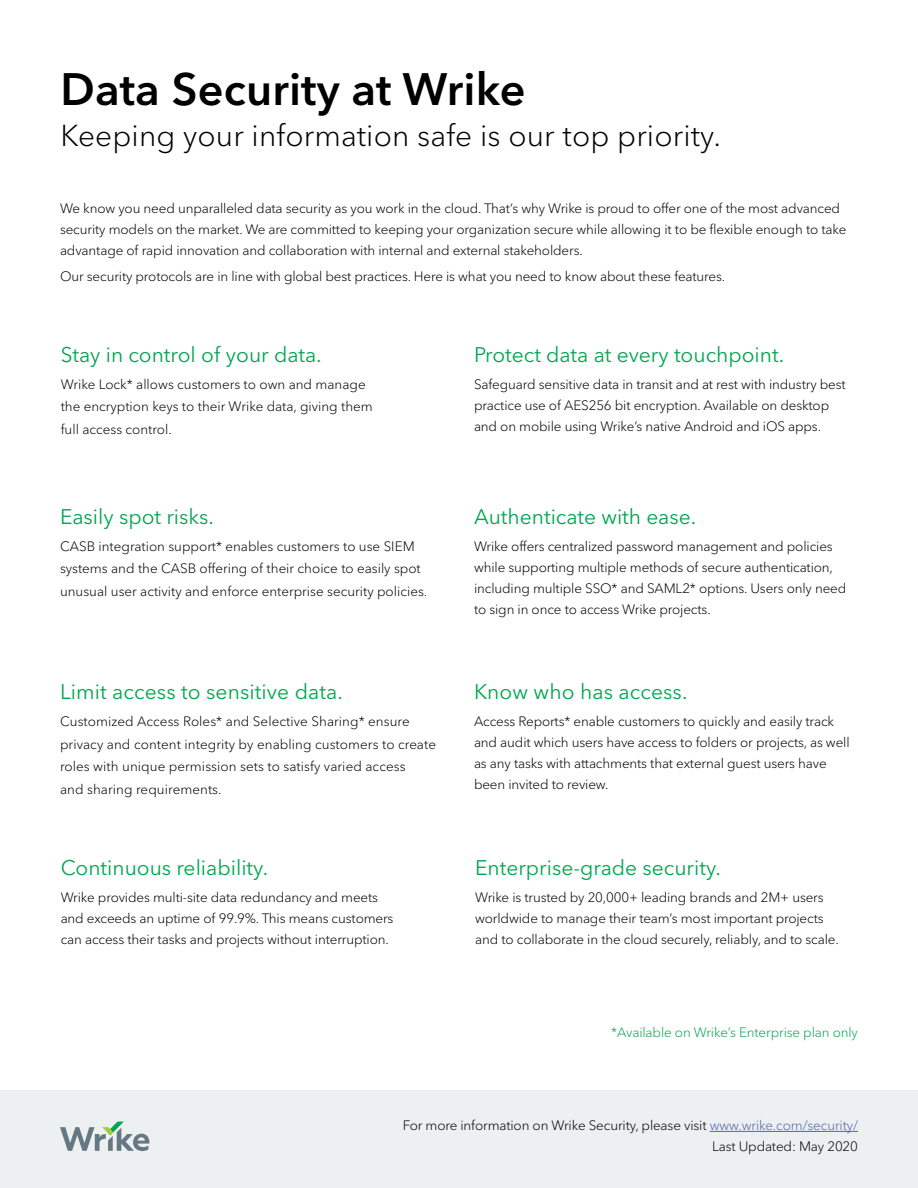
<style>
.page{position:relative;width:918px;height:1188px;background:#fff}
.page>*{position:absolute;margin:0;border:0;box-sizing:border-box;transform-origin:0 0}
.t1{font:600 45px "Avenir Next LT Pro";letter-spacing:.005em;color:#000}
.t2{font:300 30px "Avenir Next LT Pro";letter-spacing:.005em;color:#000}
.t3{font:21px "Avenir Next LT Pro";color:#00a64f}
.t4{font:300 13.5px/21px "Avenir Next LT Pro";letter-spacing:-.01em;color:#000}
.t5{font:300 13.5px "Avenir Next LT Pro";letter-spacing:-.01em;color:#00a74e}
.s1{color:#5560ac}
</style>
<div class="page">
<div style="left:0;top:1090px;width:918px;height:98px;background:#edf0f1"></div>
<svg style="left:60px;top:1122px;width:89px;height:29px"></svg>
<hr style="left:710px;top:1131px;width:148px;height:1px;background:#5560ac">
<h1 class="t1" style="left:61px;top:62px;width:466px">Data Security at Wrike</h1>
<h2 class="t2" style="left:61px;top:117px;width:662px">Keeping your information safe is our top priority.</h2>
<p class="t4" style="left:60px;top:198px;width:788px">We know you need unparalleled data security as you work in the cloud. That’s why Wrike is proud to offer one of the most advanced security models on the market. We are committed to keeping your organization secure while allowing it to be flexible enough to take advantage of rapid innovation and collaboration with internal and external stakeholders.</p>
<p class="t4" style="left:60px;top:265px;width:667px">Our security protocols are in line with global best practices. Here is what you need to know about these features.</p>
<h3 class="t3" style="left:61px;top:342px;width:263px">Stay in control of your data.</h3>
<p class="t4" style="left:61px;top:373px;width:314px;line-height:22.5px">Wrike Lock* allows customers to own and manage the encryption keys to their Wrike data, giving them full access control.</p>
<h3 class="t3" style="left:60px;top:504px;width:155px">Easily spot risks.</h3>
<p class="t4" style="left:60px;top:535px;width:369px;line-height:22.5px">CASB integration support* enables customers to use SIEM systems and the CASB offering of their choice to easily spot unusual user activity and enforce enterprise security policies.</p>
<h3 class="t3" style="left:60px;top:679px;width:284px">Limit access to sensitive data.</h3>
<p class="t4" style="left:60px;top:710px;width:377px;line-height:22.5px">Customized Access Roles* and Selective Sharing* ensure privacy and content integrity by enabling customers to create roles with unique permission sets to satisfy varied access<br>and sharing requirements.</p>
<h3 class="t3" style="left:61px;top:855px;width:209px">Continuous reliability.</h3>
<p class="t4" style="left:61px;top:886px;width:334px">Wrike provides multi-site data redundancy and meets and exceeds an uptime of 99.9%. This means customers can access their tasks and projects without interruption.</p>
<h3 class="t3" style="left:474px;top:342px;width:312px">Protect data at every touchpoint.</h3>
<p class="t4" style="left:474px;top:373px;width:373px">Safeguard sensitive data in transit and at rest with industry best practice use of AES256 bit encryption. Available on desktop and on mobile using Wrike’s native Android and iOS apps.</p>
<h3 class="t3" style="left:474px;top:504px;width:224px">Authenticate with ease.</h3>
<p class="t4" style="left:474px;top:535px;width:374px">Wrike offers centralized password management and policies while supporting multiple methods of secure authentication, including multiple SSO* and SAML2* options. Users only need to sign in once to access Wrike projects.</p>
<h3 class="t3" style="left:474px;top:679px;width:215px">Know who has access.</h3>
<p class="t4" style="left:474px;top:711px;width:377px">Access Reports* enable customers to quickly and easily track and audit which users have access to folders or projects, as well as any tasks with attachments that external guest users have been invited to review.</p>
<h3 class="t3" style="left:475px;top:855px;width:247px">Enterprise-grade security.</h3>
<p class="t4" style="left:475px;top:886px;width:365px">Wrike is trusted by 20,000+ leading brands and 2M+ users worldwide to manage their team’s most important projects and to collaborate in the cloud securely, reliably, and to scale.</p>
<p class="t5" style="left:611px;top:1024px;width:248px">*Available on Wrike’s Enterprise plan only</p>
<p class="t4" style="left:403px;top:1115px;width:457px;text-align:right">For more information on Wrike Security, please visit <span class="s1">www.wrike.com/security/<br></span>Last Updated: May 2020</p>
</div>
